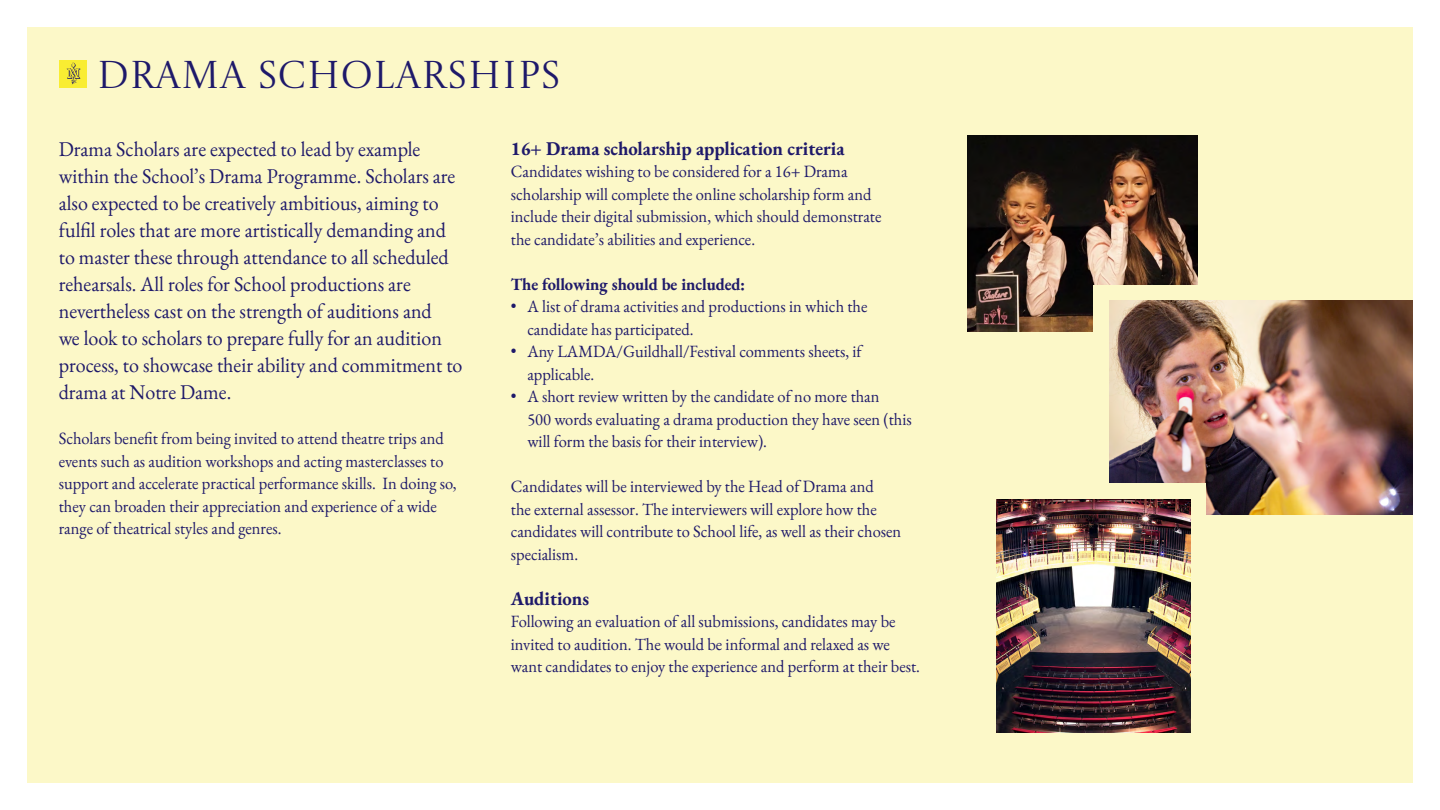
<style>
.page{position:relative;width:1440px;height:810px;background:#fff}
.page>*{position:absolute;margin:0;border:0;box-sizing:border-box;transform-origin:0 0}
.t1{font:38.55px "Castoro Titling";color:#1e196a}
.t2{font:21px/27px "EB Garamond";color:#1e196a;scale:.95 1}
.t3{font:700 19.5px "EB Garamond";color:#1e196a;scale:.95 1}
.t4{font:17.25px/22.5px "EB Garamond";color:#1e196a;scale:.96 1}
.t5{font:700 17.25px "EB Garamond";color:#1e196a;scale:.96 1}
</style>
<div class="page">
<div style="left:28px;top:27px;width:1385px;height:756px;background:#fcf8c8"></div>
<div style="left:59px;top:60px;width:28px;height:28px;background:#f9ed32"></div>
<svg style="left:67px;top:63px;width:13px;height:21px"></svg>
<img style="left:968px;top:135px;width:229px;height:196px">
<div style="left:1094px;top:285px;width:303px;height:214px;background:#fcf8c8"></div>
<img style="left:1109px;top:301px;width:304px;height:213px">
<div style="left:1013px;top:483px;width:193px;height:233px;background:#fcf8c8"></div>
<img style="left:997px;top:499px;width:193px;height:233px">
<h1 class="t1" style="left:97px;top:46px;width:62px">DRAMA</h1>
<h1 class="t1" style="left:257px;top:46px;width:299px">SCHOLARSHIPS</h1>
<p class="t2" style="left:59px;top:136px;width:427px">Drama Scholars are expected to lead by example within the School’s Drama Programme. Scholars are also expected to be creatively ambitious, aiming to fulfil roles that are more artistically demanding and to master these through attendance to all scheduled rehearsals. All roles for School productions are nevertheless cast on the strength of auditions and<br>we look to scholars to prepare fully for an audition process, to showcase their ability and commitment to drama at Notre Dame.</p>
<p class="t4" style="left:59px;top:427px;width:416px">Scholars benefit from being invited to attend theatre trips and events such as audition workshops and acting masterclasses to support and accelerate practical performance skills. In doing so, they can broaden their appreciation and experience of a wide range of theatrical styles and genres.</p>
<p class="t3" style="left:511px;top:134px;width:353px">16+ Drama scholarship application criteria</p>
<p class="t4" style="left:511px;top:160px;width:388px">Candidates wishing to be considered for a 16+ Drama scholarship will complete the online scholarship form and include their digital submission, which should demonstrate the candidate’s abilities and experience.</p>
<p class="t5" style="left:511px;top:272px;width:246px">The following should be included:</p>
<p class="t4" style="left:527px;top:295px;width:356px;text-indent:-17px">• A list of drama activities and productions in which the candidate has participated.</p>
<p class="t4" style="left:527px;top:340px;width:350px;text-indent:-17px">• Any LAMDA/Guildhall/Festival comments sheets, if applicable.</p>
<p class="t4" style="left:527px;top:385px;width:402px;text-indent:-16px">• A short review written by the candidate of no more than<br>500 words evaluating a drama production they have seen (this will form the basis for their interview).</p>
<p class="t4" style="left:511px;top:475px;width:408px">Candidates will be interviewed by the Head of Drama and<br>the external assessor. The interviewers will explore how the candidates will contribute to School life, as well as their chosen specialism.</p>
<p class="t3" style="left:511px;top:584px;width:84px">Auditions</p>
<p class="t4" style="left:511px;top:610px;width:428px">Following an evaluation of all submissions, candidates may be invited to audition. The would be informal and relaxed as we want candidates to enjoy the experience and perform at their best.</p>
</div>
